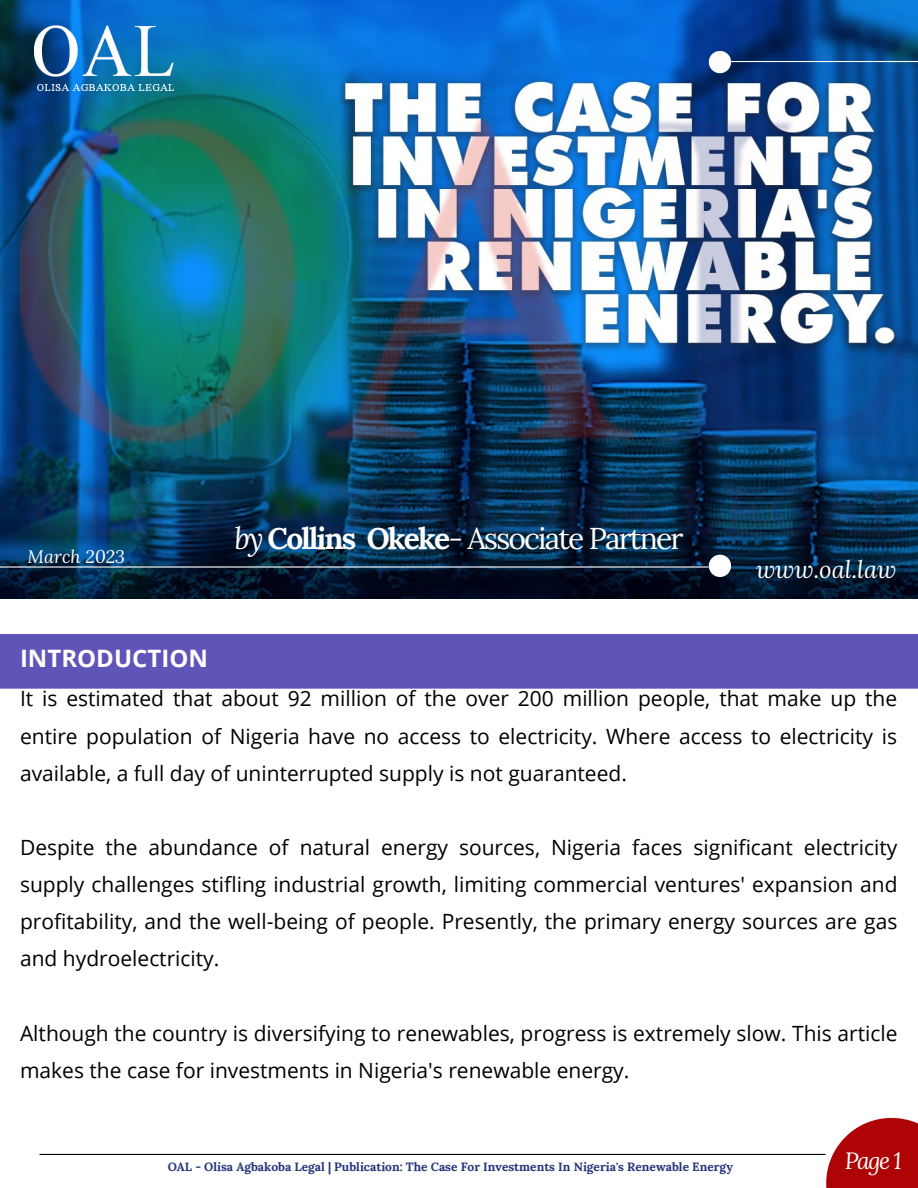
<style>
.page{position:relative;width:918px;height:1188px;background:#fff}
.page>*{position:absolute;margin:0;border:0;box-sizing:border-box;transform-origin:0 0}
.t1{font:30px "Lora";letter-spacing:-.06em;color:#fff}
.t2{font:700 24px "Open Sans";color:#fff}
.t3{font:italic 24px "Lora";color:#fff}
.t4{font:italic 23.25px "Lora";color:#fff}
.t5{font:21px/37.2px "Open Sans";color:#000;text-align:justify}
.t6{font:italic 18px "Lora";color:#fffff6}
.t7{font:700 12px "Lora";color:#24347a}
.s1{font-style:italic}
.s2{font-weight:700}
</style>
<div class="page">
<hr style="left:40px;top:1154px;width:785px;height:1px;background:#000">
<div style="left:826px;top:1118px;width:92px;height:70px;background:#ae0405"></div>
<img style="left:0;top:0;width:918px;height:598px">
<hr style="left:710px;top:61px;width:208px;height:1px;background:#fff">
<div style="left:709px;top:51px;width:22px;height:22px;background:#fff;border-radius:50%"></div>
<hr style="left:0;top:566px;width:708px;height:2px;background:#fff">
<div style="left:709px;top:555px;width:22px;height:22px;background:#fff;border-radius:50%"></div>
<img style="left:34px;top:11px;width:140px;height:96px">
<div style="left:0;top:634px;width:918px;height:55px;background:#6054b8"></div>
<p class="t6" style="left:28px;top:544px;width:99px">March 2023</p>
<h1 class="t1" style="left:235px;top:516px;width:450px"><span class="s1">by</span> <span class="s2">Collins Okeke</span>- Associate Partner</h1>
<p class="t3" style="left:756px;top:553px;width:142px">www.oal.law</p>
<p class="t2" style="left:20px;top:641px;width:189px">INTRODUCTION</p>
<p class="t5" style="left:20px;top:680px;width:879px">It is estimated that about 92 million of the over 200 million people, that make up the entire population of Nigeria have no access to electricity. Where access to electricity is available, a full day of uninterrupted supply is not guaranteed.</p>
<p class="t5" style="left:20px;top:828px;width:879px">Despite the abundance of natural energy sources, Nigeria faces significant electricity supply challenges stifling industrial growth, limiting commercial ventures' expansion and profitability, and the well-being of people. Presently, the primary energy sources are gas and hydroelectricity.</p>
<p class="t5" style="left:20px;top:1014px;width:879px">Although the country is diversifying to renewables, progress is extremely slow. This article makes the case for investments in Nigeria's renewable energy.</p>
<p class="t7" style="left:168px;top:1156px;width:567px">OAL - Olisa Agbakoba Legal | Publication: The Case For Investments In Nigeria's Renewable Energy</p>
<p class="t4" style="left:845px;top:1145px;width:59px">Page 1</p>
</div>
